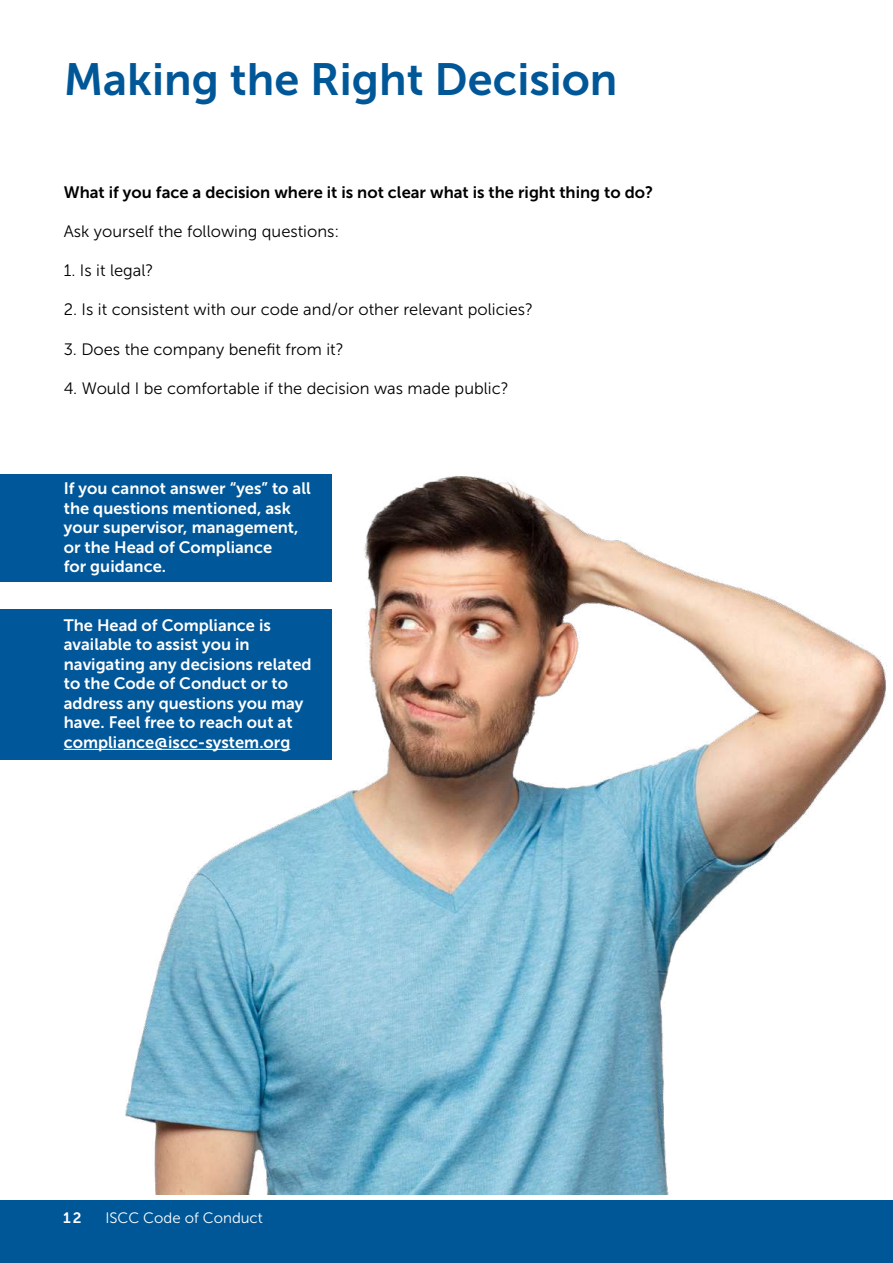
<style>
.page{position:relative;width:893px;height:1263px;background:#fff}
.page>*{position:absolute;margin:0;border:0;box-sizing:border-box;transform-origin:0 0}
.t1{font:45px "Museo Sans 700";color:#005798}
.t2{font:16.5px/19.5px "Museo Sans 700";color:#fff}
.t3{font:16.5px "Museo Sans 300";color:#000}
.t4{font:16.5px "Museo Sans 700";color:#000}
.t5{font:15px "Museo Sans 300";color:#fff}
.t6{font:15px "Museo Sans 700";color:#fff}
</style>
<div class="page">
<div style="left:0;top:1200px;width:893px;height:63px;background:#005798"></div>
<div style="left:0;top:609px;width:332px;height:150px;background:#005799"></div>
<div style="left:0;top:474px;width:332px;height:108px;background:#005799"></div>
<img style="left:78px;top:476px;width:809px;height:719px">
<hr style="left:64px;top:749px;width:226px;height:1px;background:#fff">
<h1 class="t1" style="left:64px;top:54px;width:555px">Making the Right Decision</h1>
<p class="t4" style="left:64px;top:184px;width:591px">What if you face a decision where it is not clear what is the right thing to do?</p>
<p class="t3" style="left:64px;top:223px;width:277px">Ask yourself the following questions:</p>
<p class="t3" style="left:64px;top:262px;width:91px">1. Is it legal?</p>
<p class="t3" style="left:64px;top:301px;width:471px">2. Is it consistent with our code and/or other relevant policies?</p>
<p class="t3" style="left:64px;top:340px;width:281px">3. Does the company benefit from it?</p>
<p class="t3" style="left:64px;top:379px;width:446px">4. Would I be comfortable if the decision was made public?</p>
<p class="t2" style="left:64px;top:479px;width:249px">If you cannot answer “yes” to all the questions mentioned, ask your supervisor, management, or the Head of Compliance<br>for guidance.</p>
<p class="t2" style="left:64px;top:615px;width:249px">The Head of Compliance is available to assist you in navigating any decisions related to the Code of Conduct or to address any questions you may have. Feel free to reach out at compliance@iscc-system.org</p>
<p class="t6" style="left:63px;top:1209px;width:20px">12</p>
<p class="t5" style="left:105px;top:1209px;width:159px">ISCC Code of Conduct</p>
</div>
